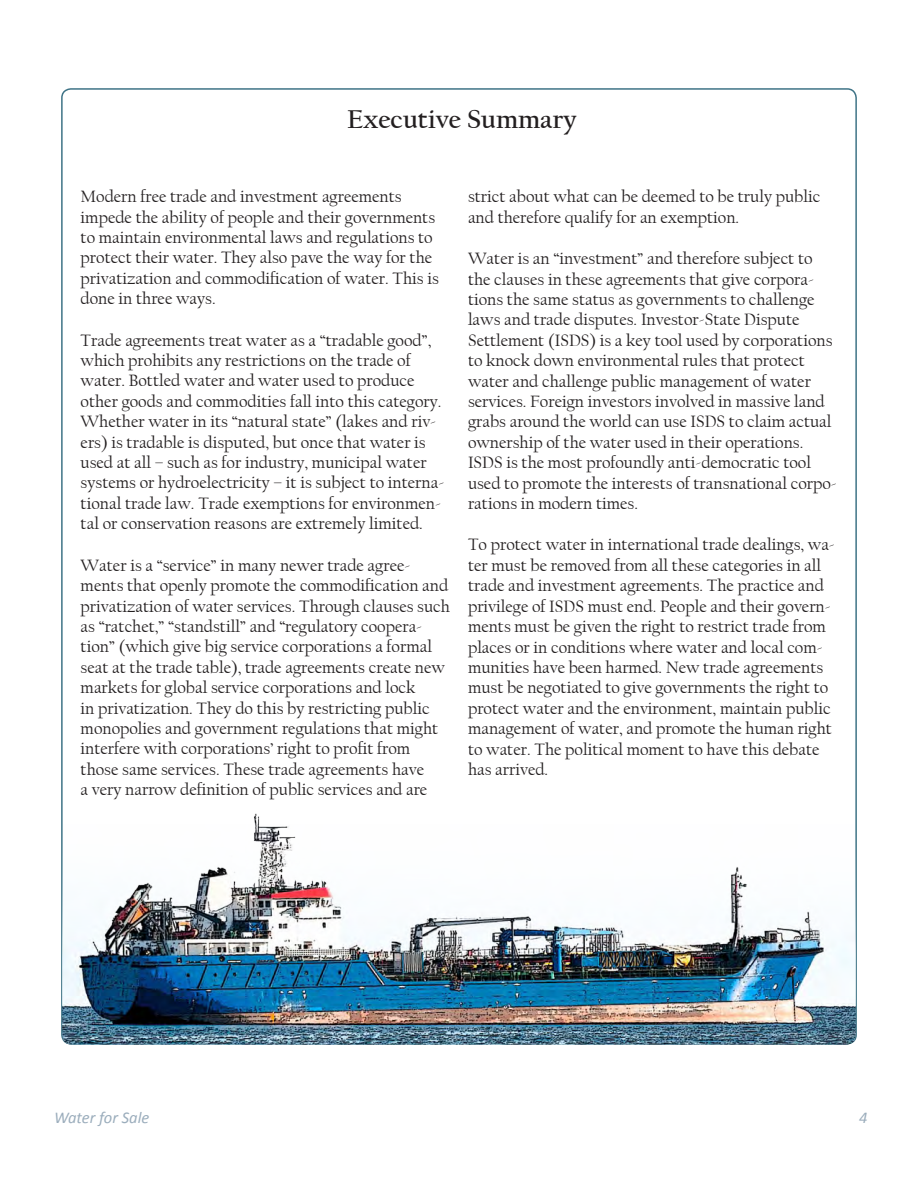
<style>
.page{position:relative;width:918px;height:1188px;background:#fff}
.page>*{position:absolute;margin:0;border:0;box-sizing:border-box;transform-origin:0 0}
.Header_1{font:700 27px "Californian FB";color:#231f20}
.t1{font:17.25px/20.4px "Californian FB";color:#231f20}
.t2{font:italic 16.5px "Calibri";color:#9badbc}
</style>
<div class="page">
<img style="left:62px;top:814px;width:794px;height:230px">
<p class="Header_1" style="left:347px;top:104px;width:231px">Executive Summary</p>
<p class="t1" style="left:81px;top:187px;width:360px">Modern free trade and investment agreements impede the ability of people and their governments to maintain environmental laws and regulations to protect their water. They also pave the way for the privatization and commodification of water. This is done in three ways.</p>
<p class="t1" style="left:81px;top:330px;width:365px">Trade agreements treat water as a “tradable good”, which prohibits any restrictions on the trade of water. Bottled water and water used to produce other goods and commodities fall into this category.<br>Whether water in its “natural state” (lakes and riv&shy;ers) is tradable is disputed, but once that water is used at all – such as for industry, municipal water systems or hydroelectricity – it is subject to interna&shy;tional trade law. Trade exemptions for environmen&shy;tal or conservation reasons are extremely limited.</p>
<p class="t1" style="left:81px;top:555px;width:371px">Water is a “service” in many newer trade agree&shy;ments that openly promote the commodification and privatization of water services. Through clauses such as “ratchet,” “standstill” and “regulatory coopera&shy;tion” (which give big service corporations a formal seat at the trade table), trade agreements create new markets for global service corporations and lock<br>in privatization. They do this by restricting public monopolies and government regulations that might interfere with corporations’ right to profit from those same services. These trade agreements have<br>a very narrow definition of public services and are</p>
<p class="t1" style="left:468px;top:187px;width:354px">strict about what can be deemed to be truly public and therefore qualify for an exemption.</p>
<p class="t1" style="left:468px;top:249px;width:370px">Water is an “investment” and therefore subject to the clauses in these agreements that give corpora&shy;tions the same status as governments to challenge laws and trade disputes. Investor-State Dispute Settlement (ISDS) is a key tool used by corporations to knock down environmental rules that protect water and challenge public management of water services. Foreign investors involved in massive land grabs around the world can use ISDS to claim actual ownership of the water used in their operations.<br>ISDS is the most profoundly anti-democratic tool used to promote the interests of transnational corpo&shy;rations in modern times.</p>
<p class="t1" style="left:468px;top:535px;width:368px">To protect water in international trade dealings, wa&shy;ter must be removed from all these categories in all trade and investment agreements. The practice and privilege of ISDS must end. People and their govern&shy;ments must be given the right to restrict trade from places or in conditions where water and local com&shy;munities have been harmed. New trade agreements must be negotiated to give governments the right to protect water and the environment, maintain public management of water, and promote the human right to water. The political moment to have this debate has arrived.</p>
<p class="t2" style="left:54px;top:1106px;width:97px">Water for Sale</p>
<p class="t2" style="left:859px;top:1106px;width:10px">4</p>
</div>
